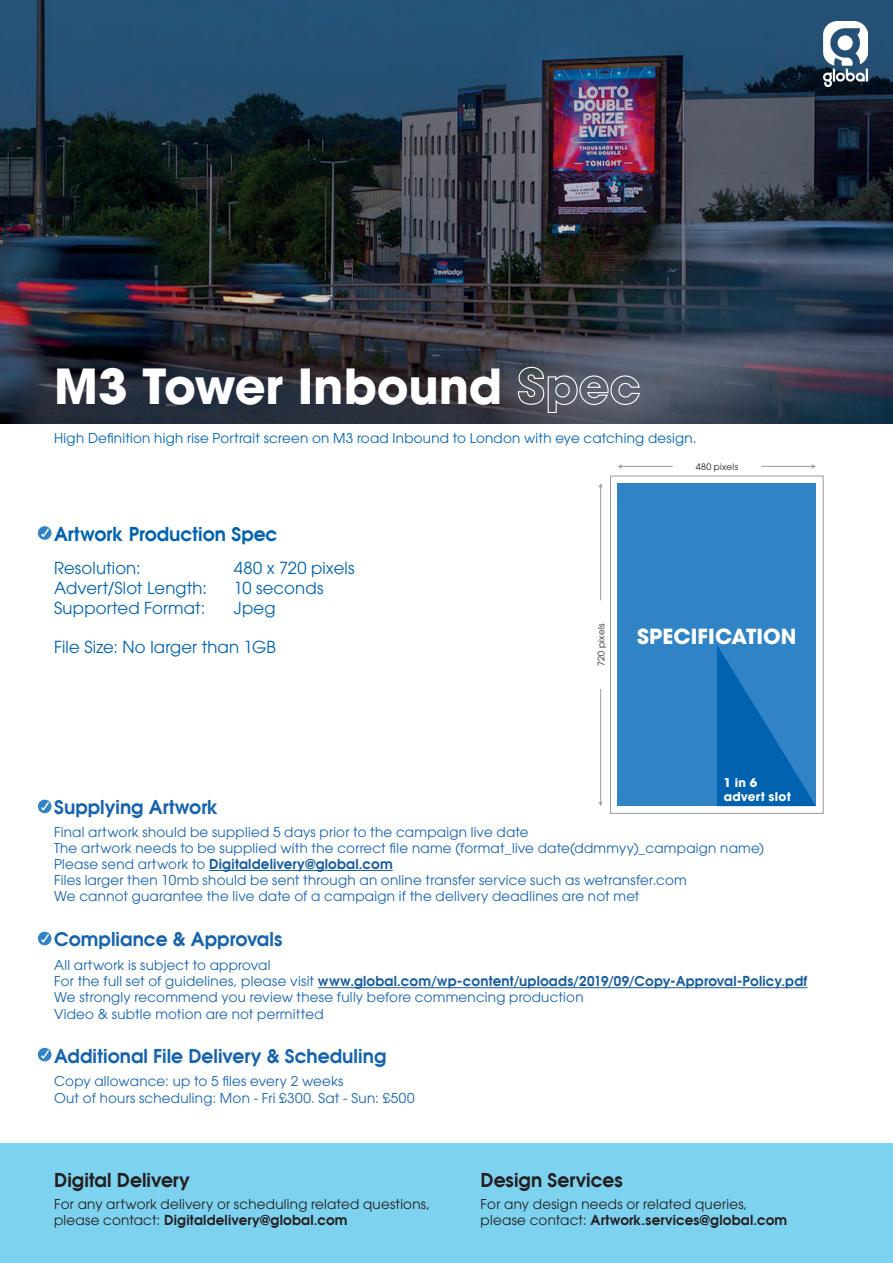
<style>
.page{position:relative;width:893px;height:1263px;background:#fff}
.page>*{position:absolute;margin:0;border:0;box-sizing:border-box;transform-origin:0 0}
.t1{font:700 48px "ITC Avant Garde Pro";letter-spacing:-.005em;color:#fff}
.t2{font:700 20.7px "ITC Avant Garde Pro";letter-spacing:.005em;color:#fff}
.t3{font:600 18.75px "Avant Garde";letter-spacing:.005em;color:#1663af}
.t4{font:600 18.75px "Avant Garde";letter-spacing:.005em;color:#231f20}
.t5{font:600 18.75px "Avant Garde";letter-spacing:.005em;color:#0163af}
.t6{font:16.5px/19.8px "ITC Avant Garde Pro";letter-spacing:.01em;color:#0163af}
.t7{font:13.5px/16.2px "ITC Avant Garde Pro";letter-spacing:.02em;color:#1663af}
.t8{font:600 13.5px "Avant Garde";letter-spacing:.015em;color:#175d9e}
.t9{font:13.5px "ITC Avant Garde Pro";letter-spacing:.02em;color:#231f20}
.t10{font:600 13.5px "Avant Garde";letter-spacing:.015em;color:#231f20}
.t11{font:13.5px "ITC Avant Garde Pro";letter-spacing:.015em;color:#0163af}
.t12{font:700 12px/14.4px "ITC Avant Garde Pro";letter-spacing:.02em;color:#fff}
.t13{font:8.85px "ITC Avant Garde Pro";letter-spacing:.035em;color:#231f20}
.s1{font-family:"ITC Avant Garde Pro";font-weight:400;color:#1663af}
.s2{font-family:"ITC Avant Garde Pro";font-weight:400}
</style>
<div class="page">
<div style="left:0;top:1144px;width:893px;height:119px;background:#7dd2ef"></div>
<hr style="left:209px;top:870px;width:184px;height:1px;background:#175d9e">
<hr style="left:318px;top:987px;width:489px;height:1px;background:#175d9e">
<svg style="left:39px;top:800px;width:12px;height:12px"></svg>
<svg style="left:39px;top:932px;width:12px;height:12px"></svg>
<svg style="left:39px;top:1048px;width:12px;height:12px"></svg>
<svg style="left:38px;top:526px;width:13px;height:14px"></svg>
<svg style="left:39px;top:527px;width:12px;height:12px"></svg>
<img style="left:0;top:0;width:892px;height:423px">
<img style="left:823px;top:21px;width:44px;height:65px">
<hr style="left:620px;top:466px;width:53px;height:1px;background:#97999c">
<hr style="left:761px;top:466px;width:53px;height:1px;background:#97999c">
<div style="left:618px;top:483px;width:198px;height:323px;background:#3084c5"></div>
<svg style="left:717px;top:645px;width:99px;height:161px"></svg>
<div style="left:610px;top:476px;width:213px;height:337px;border:1px solid #97999c"></div>
<svg style="left:598px;top:483px;width:5px;height:5px"></svg>
<hr style="left:600px;top:486px;width:1px;height:114px;background:#97999c">
<hr style="left:600px;top:689px;width:1px;height:115px;background:#97999c">
<svg style="left:811px;top:464px;width:5px;height:5px"></svg>
<h1 class="t1" style="left:54px;top:354px;width:588px">M3 Tower Inbound Spec</h1>
<p class="t11" style="left:54px;top:430px;width:644px">High Definition high rise Portrait screen on M3 road Inbound to London with eye catching design.</p>
<h3 class="t5" style="left:54px;top:522px;width:225px">Artwork Production Spec</h3>
<p class="t6" style="left:234px;top:558px;width:122px">480 x 720 pixels<br>10 seconds<br>Jpeg</p>
<p class="t6" style="left:54px;top:558px;width:154px">Resolution:<br>Advert/Slot Length:<br>Supported Format:</p>
<p class="t6" style="left:54px;top:637px;width:223px">File Size: No larger than 1GB</p>
<h3 class="t3" style="left:54px;top:794px;width:166px">Supplying Artwork</h3>
<p class="t13" style="left:696px;top:461px;width:44px">480 pixels</p>
<p class="t13" style="left:596px;top:666px;width:43px;rotate:-90deg">720 pixels</p>
<h2 class="t2" style="left:637px;top:623px;width:161px">SPECIFICATION</h2>
<p class="t12" style="left:724px;top:775px;width:69px">1 in 6 advert slot</p>
<p class="t7" style="left:54px;top:823px;width:711px">Final artwork should be supplied 5 days prior to the campaign live date<br>The artwork needs to be supplied with the correct file name (format_live date(ddmmyy)_campaign name)</p>
<p class="t8" style="left:54px;top:855px;width:340px"><span class="s1">Please send artwork to</span> Digitaldelivery@global.com</p>
<p class="t7" style="left:54px;top:872px;width:634px">Files larger then 10mb should be sent through an online transfer service such as wetransfer.com<br>We cannot guarantee the live date of a campaign if the delivery deadlines are not met</p>
<h3 class="t3" style="left:54px;top:926px;width:230px">Compliance &amp; Approvals</h3>
<p class="t7" style="left:54px;top:957px;width:218px">All artwork is subject to approval</p>
<p class="t8" style="left:54px;top:972px;width:755px"><span class="s1">For the full set of guidelines, please visit</span> www.global.com/wp-content/uploads/2019/09/Copy-Approval-Policy.pdf</p>
<p class="t7" style="left:54px;top:989px;width:531px">We strongly recommend you review these fully before commencing production<br>Video &amp; subtle motion are not permitted</p>
<h3 class="t3" style="left:54px;top:1043px;width:334px">Additional File Delivery &amp; Scheduling</h3>
<p class="t7" style="left:54px;top:1073px;width:362px">Copy allowance: up to 5 files every 2 weeks<br>Out of hours scheduling: Mon - Fri £300. Sat - Sun: £500</p>
<h3 class="t4" style="left:54px;top:1168px;width:138px">Digital Delivery</h3>
<h3 class="t4" style="left:481px;top:1168px;width:144px">Design Services</h3>
<p class="t9" style="left:54px;top:1196px;width:378px">For any artwork delivery or scheduling related questions,</p>
<p class="t10" style="left:54px;top:1211px;width:295px"><span class="s2">please contact:</span> Digitaldelivery@global.com</p>
<p class="t9" style="left:481px;top:1196px;width:269px">For any design needs or related queries,</p>
<p class="t10" style="left:481px;top:1211px;width:308px"><span class="s2">please contact:</span> Artwork.services@global.com</p>
</div>
